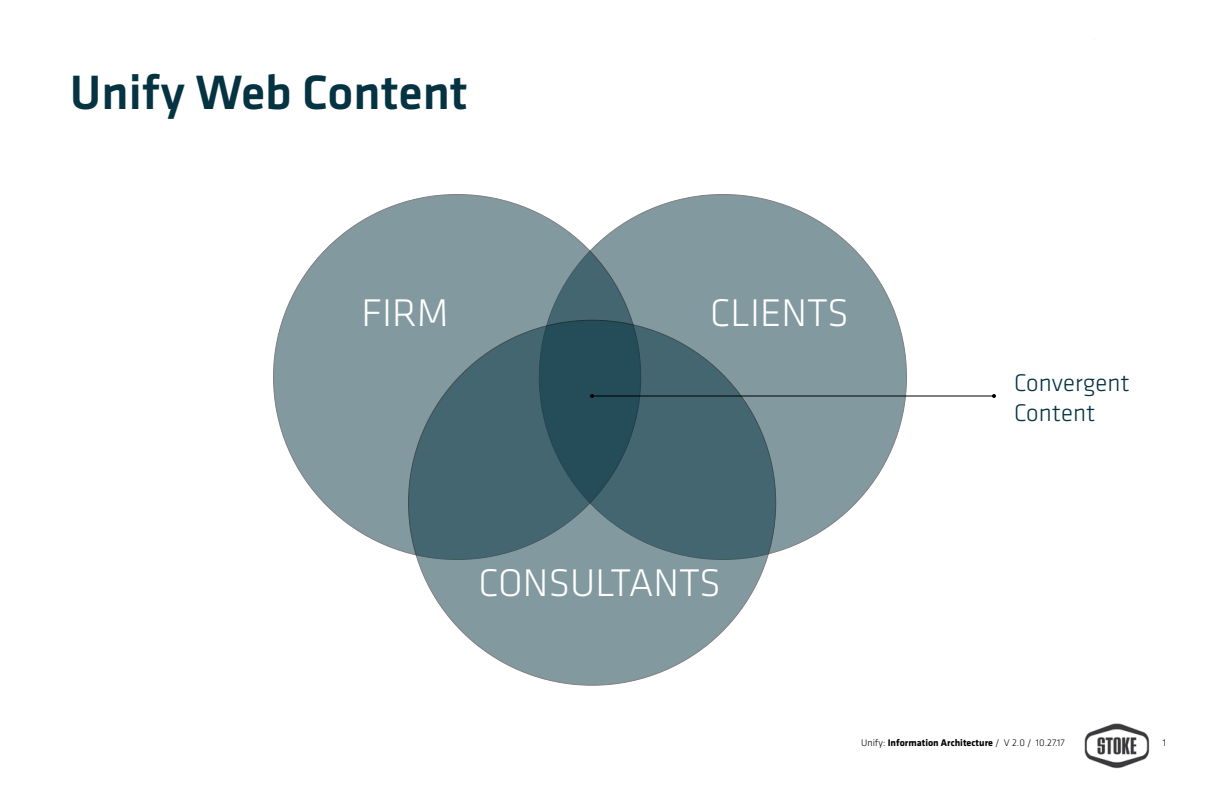
<style>
.page{position:relative;width:1224px;height:792px;background:#fff}
.page>*{position:absolute;margin:0;border:0;box-sizing:border-box;transform-origin:0 0}
.t1{font:500 50px "Klavika";color:#063342}
.t2{font:300 40px "Klavika";color:#fff}
.t3{font:300 25px/30px "Klavika";color:#063342}
.t4{font:700 10px "Klavika";color:#000}
.t5{font:300 10px "Klavika";color:#000}
.s1{font-weight:300}
</style>
<div class="page">
<img style="left:1084px;top:723px;width:66px;height:46px">
<div style="left:539px;top:194px;width:368px;height:366px;background:#8299a0;border-radius:50%"></div>
<svg style="left:273px;top:194px;width:368px;height:366px;background:#7e969d"></svg>
<svg style="left:408px;top:320px;width:368px;height:365px;background:#55737d"></svg>
<hr style="left:592px;top:396px;width:402px;height:1px;background:#000">
<svg style="left:590px;top:394px;width:4px;height:4px"></svg>
<svg style="left:992px;top:394px;width:4px;height:4px"></svg>
<h1 class="t1" style="left:70px;top:58px;width:399px">Unify Web Content</h1>
<h2 class="t2" style="left:362px;top:289px;width:88px">FIRM</h2>
<h2 class="t2" style="left:710px;top:289px;width:140px">CLIENTS</h2>
<h3 class="t3" style="left:1014px;top:367px;width:117px">Convergent<br>Content</h3>
<h2 class="t2" style="left:479px;top:558px;width:244px">CONSULTANTS</h2>
<p class="t4" style="left:861px;top:736px;width:205px"><span class="s1">Unify:</span> Information Architecture <span class="s1">/ V 2.0 / 10.27.17</span></p>
<p class="t5" style="left:1163px;top:737px;width:5px">1</p>
</div>
